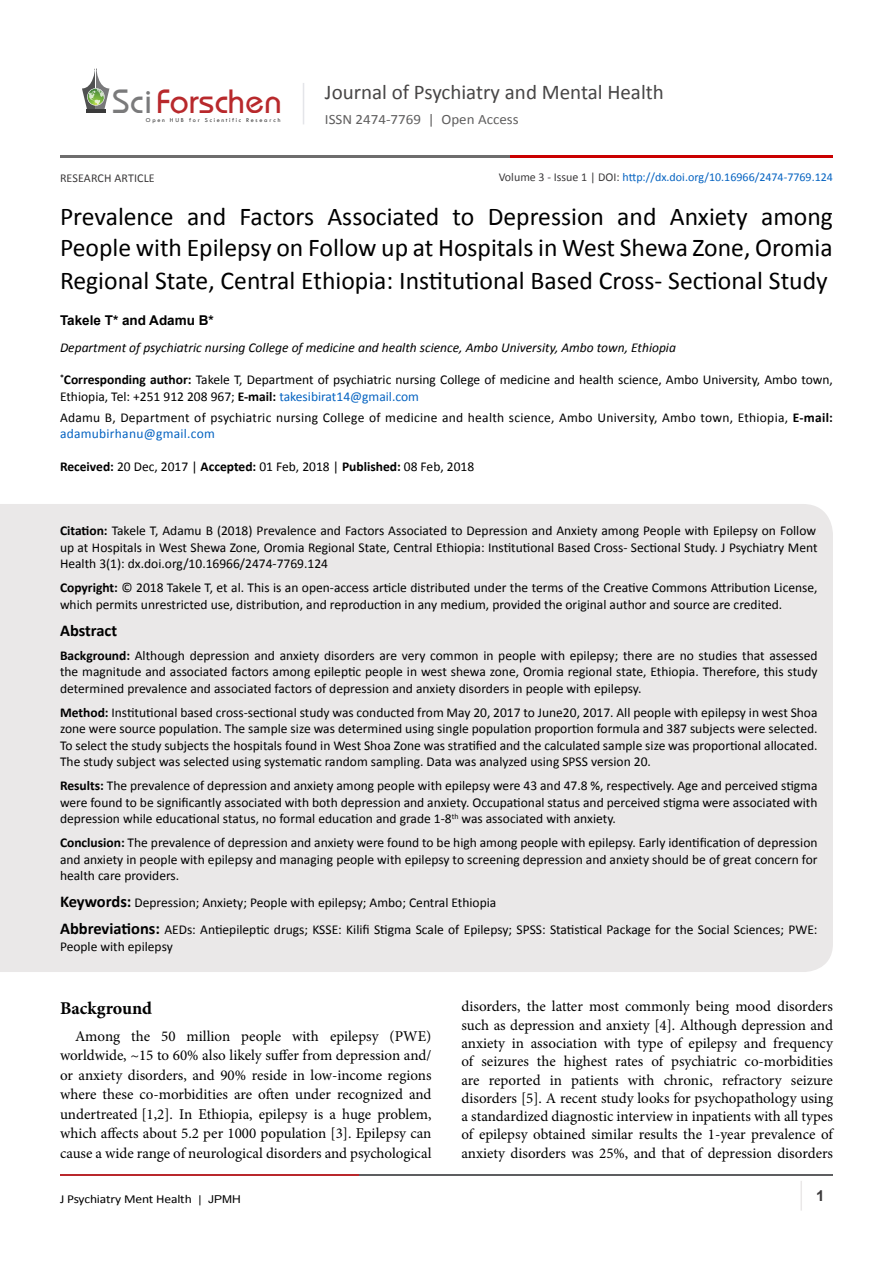
<style>
.page{position:relative;width:893px;height:1263px;background:#fff}
.page>*{position:absolute;margin:0;border:0;box-sizing:border-box;transform-origin:0 0}
.t1{font:35.1px "Opal";color:#b8292c}
.t2{font:25.65px/32.2px "Calibri";color:#000;text-align:justify}
.t3{font:21px "Calibri";color:#474646}
.t4{font:700 18px "Minion Pro";color:#000}
.t5{font:700 16.5px "Calibri";color:#000}
.t6{font:15px/18.3px "Minion Pro";color:#000;text-align:justify}
.t7{font:700 15px "Arial";color:#3c3a3b}
.t8{font:14.25px "Calibri";color:#605f5f;scale:1.05 1}
.t9{font:13.5px/16.5px "Calibri";color:#000;text-align:justify}
.t10{font:13.5px/16.5px "Calibri";letter-spacing:.02em;color:#000}
.t11{font:italic 13.5px "Calibri";color:#000}
.t12{font:700 13.5px "Arial";color:#000}
.t13{font:12.15px "Calibri";letter-spacing:-.01em;color:#000;scale:1.11 1}
.t14{font:12px "Calibri";color:#0563c1}
.t15{font:12px "Calibri";letter-spacing:.01em;color:#3c3a3b}
.t16{font:6.15px "Tw Cen";letter-spacing:.28em;color:#3a3a3a}
.s1{color:#7a7a7b}
.s2{color:#3c3a3b}
.s3{font-weight:700}
.s4{color:#0563c1}
.s5{font-weight:700;font-size:16.5px}
.s6{font-family:"Arial";font-size:10.8px}
</style>
<div class="page">
<hr style="left:86px;top:109px;width:19px;height:4px;background:#3a3a3a">
<svg style="left:82px;top:68px;width:27px;height:41px"></svg>
<hr style="left:303px;top:83px;width:1px;height:41px;background:#e4e5e9">
<hr style="left:800px;top:1181px;width:2px;height:29px;background:#eae8e8">
<hr style="left:60px;top:1174px;width:300px;height:2px;background:#b9282c">
<hr style="left:359px;top:1174px;width:474px;height:2px;background:#5d5e60">
<hr style="left:60px;top:155px;width:535px;height:2px;background:#6e6d6d">
<hr style="left:511px;top:155px;width:322px;height:2px;background:#ca0000">
<div style="left:0;top:504px;width:833px;height:468px;background:#eae8e8"></div>
<p class="t1" style="left:113px;top:80px;width:171px"><span class="s1">Sci</span>Forschen</p>
<p class="t16" style="left:146px;top:116px;width:136px">Open HUB for Scientific Research</p>
<h3 class="t3" style="left:325px;top:78px;width:340px">Journal of Psychiatry and Mental Health</h3>
<p class="t8" style="left:325px;top:111px;width:186px">ISSN 2474-7769 | Open Access</p>
<p class="t14" style="left:499px;top:170px;width:336px"><span class="s2">Volume 3 - Issue 1 | DOI:</span> http://dx.doi.org/10.16966/2474-7769.124</p>
<p class="t15" style="left:60px;top:171px;width:96px">RESEARCH ARTICLE</p>
<p class="t2" style="left:60px;top:200px;width:774px">Prevalence and Factors Associated to Depression and Anxiety among People with Epilepsy on Follow up at Hospitals in West Shewa Zone, Oromia Regional State, Central Ethiopia: Institutional Based Cross- Sectional Study</p>
<p class="t12" style="left:60px;top:311px;width:155px">Takele T* and Adamu B*</p>
<p class="t11" style="left:60px;top:338px;width:617px">Department of psychiatric nursing College of medicine and health science, Ambo University, Ambo town, Ethiopia</p>
<p class="t9" style="left:60px;top:372px;width:774px"><sup>*</sup><span class="s3">Corresponding author:</span> Takele T, Department of psychiatric nursing College of medicine and health science, Ambo University, Ambo town,<br>Ethiopia, Tel: +251 912 208 967; <span class="s3">E-mail:</span> <span class="s4">takesibirat14@gmail.com</span></p>
<p class="t10" style="left:60px;top:409px;width:774px">Adamu B, Department of psychiatric nursing College of medicine and health science, Ambo University, Ambo town, Ethiopia, <span class="s3">E-mail: </span><span class="s4">adamubirhanu@gmail.com</span></p>
<p class="t9" style="left:60px;top:458px;width:416px"><span class="s3">Received:</span> 20 Dec, 2017 | <span class="s3">Accepted:</span> 01 Feb, 2018 | <span class="s3">Published:</span> 08 Feb, 2018</p>
<p class="t9" style="left:60px;top:523px;width:759px"><span class="s3">Citation:</span> Takele T, Adamu B (2018) Prevalence and Factors Associated to Depression and Anxiety among People with Epilepsy on Follow up at Hospitals in West Shewa Zone, Oromia Regional State, Central Ethiopia: Institutional Based Cross- Sectional Study. J Psychiatry Ment Health 3(1): dx.doi.org/10.16966/2474-7769.124</p>
<p class="t9" style="left:60px;top:580px;width:759px"><span class="s3">Copyright:</span> © 2018 Takele T, et al. This is an open-access article distributed under the terms of the Creative Commons Attribution License, which permits unrestricted use, distribution, and reproduction in any medium, provided the original author and source are credited.</p>
<p class="t5" style="left:60px;top:620px;width:59px">Abstract</p>
<p class="t9" style="left:60px;top:647px;width:759px"><span class="s3">Background:</span> Although depression and anxiety disorders are very common in people with epilepsy; there are no studies that assessed the magnitude and associated factors among epileptic people in west shewa zone, Oromia regional state, Ethiopia. Therefore, this study determined prevalence and associated factors of depression and anxiety disorders in people with epilepsy.</p>
<p class="t9" style="left:60px;top:704px;width:759px"><span class="s3">Method:</span> Institutional based cross-sectional study was conducted from May 20, 2017 to June20, 2017. All people with epilepsy in west Shoa zone were source population. The sample size was determined using single population proportion formula and 387 subjects were selected.<br>To select the study subjects the hospitals found in West Shoa Zone was stratified and the calculated sample size was proportional allocated.<br>The study subject was selected using systematic random sampling. Data was analyzed using SPSS version 20.</p>
<p class="t9" style="left:60px;top:778px;width:759px"><span class="s3">Results:</span> The prevalence of depression and anxiety among people with epilepsy were 43 and 47.8 %, respectively. Age and perceived stigma were found to be significantly associated with both depression and anxiety. Occupational status and perceived stigma were associated with depression while educational status, no formal education and grade 1-8<sup>th</sup> was associated with anxiety.</p>
<p class="t9" style="left:60px;top:835px;width:759px"><span class="s3">Conclusion:</span> The prevalence of depression and anxiety were found to be high among people with epilepsy. Early identification of depression and anxiety in people with epilepsy and managing people with epilepsy to screening depression and anxiety should be of great concern for health care providers.</p>
<p class="t9" style="left:60px;top:895px;width:438px"><span class="s5">Keywords:</span> Depression; Anxiety; People with epilepsy; Ambo; Central Ethiopia</p>
<p class="t9" style="left:60px;top:922px;width:759px"><span class="s5">Abbreviations:</span> AEDs: Antiepileptic drugs; KSSE: Kilifi Stigma Scale of Epilepsy; SPSS: Statistical Package for the Social Sciences; PWE:<br>People with epilepsy</p>
<p class="t4" style="left:60px;top:995px;width:94px">Background</p>
<p class="t6" style="left:60px;top:1026px;width:373px;line-height:19.5px;text-indent:15px">Among the 50 million people with epilepsy (PWE) worldwide, ~15 to 60% also likely suffer from depression and/ or anxiety disorders, and 90% reside in low-income regions where these co-morbidities are often under recognized and undertreated [1,2]. In Ethiopia, epilepsy is a huge problem, which affects about 5.2 per 1000 population [3]. Epilepsy can cause a wide range of neurological disorders and psychological</p>
<p class="t6" style="left:461px;top:997px;width:373px">disorders, the latter most commonly being mood disorders such as depression and anxiety [4]. Although depression and anxiety in association with type of epilepsy and frequency of seizures the highest rates of psychiatric co-morbidities are reported in patients with chronic, refractory seizure disorders [5]. A recent study looks for psychopathology using a standardized diagnostic interview in inpatients with all types of epilepsy obtained similar results the 1-year prevalence of anxiety disorders was 25%, and that of depression disorders</p>
<p class="t13" style="left:60px;top:1191px;width:164px">J Psychiatry Ment Health <span class="s6">| JPMH</span></p>
<p class="t7" style="left:816px;top:1186px;width:10px">1</p>
</div>
